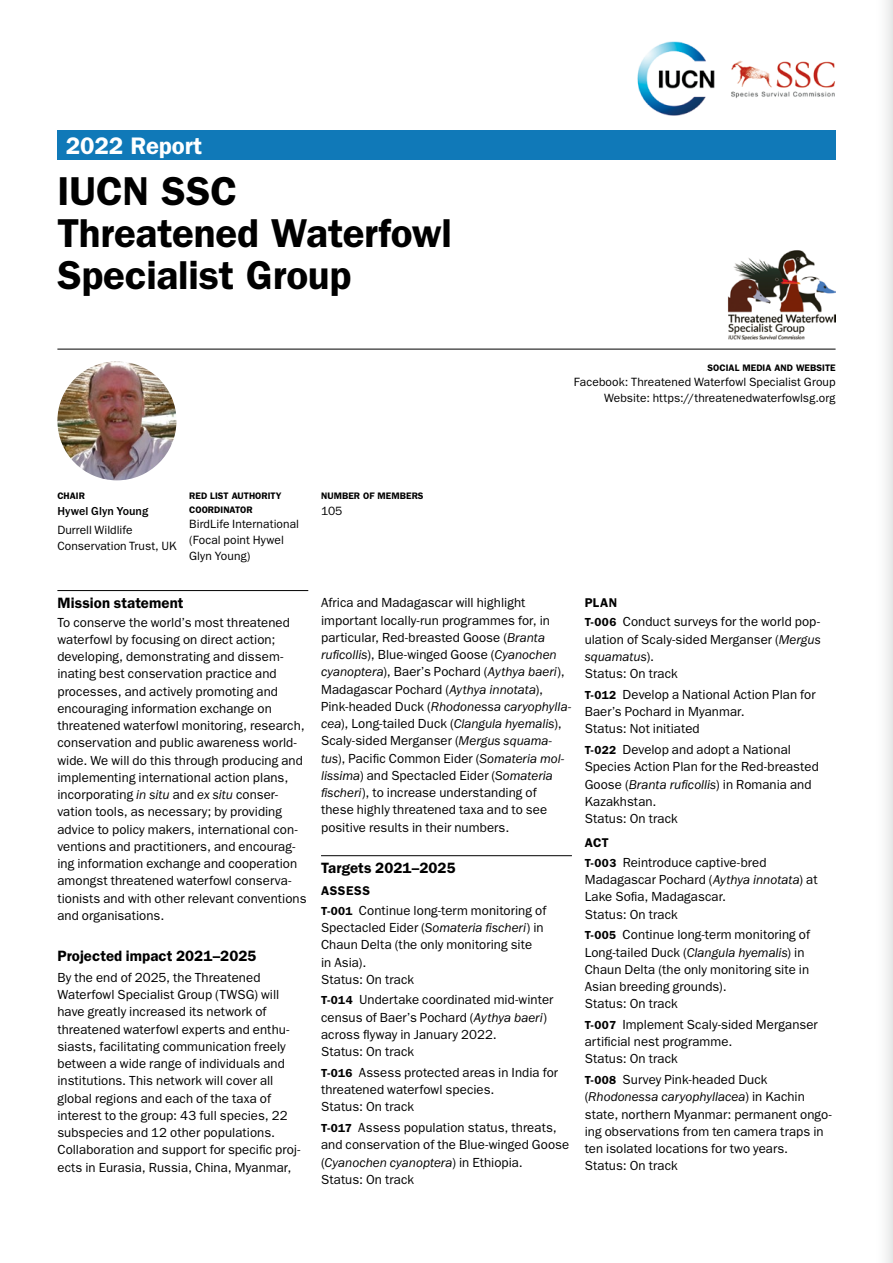
<style>
.page{position:relative;width:893px;height:1263px;background:#fff}
.page>*{position:absolute;margin:0;border:0;box-sizing:border-box;transform-origin:0 0}
.t1{font:600 40.5px/42px "ITC Franklin Gothic Std";letter-spacing:-.005em;color:#000}
.t2{font:600 24px "ITC Franklin Gothic Std";letter-spacing:-.005em;color:#fff}
.t3{font:600 15px "ITC Franklin Gothic Std";letter-spacing:.005em;color:#000}
.t4{font:13.2px/17.2px "ITC Franklin Gothic Std";letter-spacing:.005em;color:#000}
.t5{font:600 12.75px "ITC Franklin Gothic Std";letter-spacing:.035em;color:#000}
.t6{font:12px/15.8px "ITC Franklin Gothic Std";letter-spacing:.01em;color:#000}
.t7{font:500 12px "ITC Franklin Gothic Std";letter-spacing:.005em;color:#000}
.t8{font:600 9.45px/13.5px "ITC Franklin Gothic Std";letter-spacing:.005em;color:#000}
.s1{font-style:italic}
.s2{font-weight:600;font-size:11.7px}
</style>
<div class="page">
<div style="left:872px;top:0;width:21px;height:1263px;background:linear-gradient(to bottom,#f7f8f8,#f7f8f8)"></div>
<div style="left:57px;top:131px;width:779px;height:29px;background:#1079b8"></div>
<img style="left:637px;top:41px;width:198px;height:75px">
<hr style="left:57px;top:590px;width:251px;height:1px;background:#000">
<hr style="left:321px;top:855px;width:251px;height:1px;background:#000">
<hr style="left:57px;top:349px;width:779px;height:1px;background:#000">
<img style="left:57px;top:361px;width:119px;height:119px;border-radius:60px">
<img style="left:727px;top:250px;width:109px;height:90px">
<h2 class="t2" style="left:66px;top:131px;width:138px">2022 Report</h2>
<h1 class="t1" style="left:57px;top:170px;width:396px">IUCN SSC<br>Threatened Waterfowl<br>Specialist Group</h1>
<p class="t8" style="left:57px;top:489px;width:29px">CHAIR</p>
<p class="t7" style="left:57px;top:504px;width:92px">Hywel Glyn Young</p>
<p class="t6" style="left:57px;top:522px;width:121px">Durrell Wildlife<br>Conservation Trust, UK</p>
<p class="t8" style="left:189px;top:489px;width:94px">RED LIST AUTHORITY<br>COORDINATOR</p>
<p class="t6" style="left:189px;top:516px;width:111px">BirdLife International (Focal point Hywel<br>Glyn Young)</p>
<p class="t8" style="left:321px;top:489px;width:104px">NUMBER OF MEMBERS</p>
<p class="t6" style="left:321px;top:503px;width:23px">105</p>
<p class="t8" style="left:708px;top:361px;width:129px">SOCIAL MEDIA AND WEBSITE</p>
<p class="t6" style="left:574px;top:374px;width:263px;text-align:right">Facebook: Threatened Waterfowl Specialist Group<br>Website: https://threatenedwaterfowlsg.org</p>
<p class="t3" style="left:57px;top:594px;width:128px">Mission statement</p>
<p class="t4" style="left:57px;top:613px;width:251px">To conserve the world’s most threatened waterfowl by focusing on direct action; developing, demonstrating and dissem&shy;inating best conservation practice and processes, and actively promoting and encouraging information exchange on threatened waterfowl monitoring, research, conservation and public awareness world&shy;wide. We will do this through producing and implementing international action plans, incorporating <span class="s1">in situ</span> and <span class="s1">ex situ</span> conser&shy;vation tools, as necessary; by providing advice to policy makers, international con&shy;ventions and practitioners, and encourag&shy;ing information exchange and cooperation amongst threatened waterfowl conserva&shy;tionists and with other relevant conventions and organisations.</p>
<p class="t3" style="left:57px;top:947px;width:201px">Projected impact 2021–2025</p>
<p class="t4" style="left:57px;top:969px;width:244px">By the end of 2025, the Threatened Waterfowl Specialist Group (TWSG) will have greatly increased its network of threatened waterfowl experts and enthu&shy;siasts, facilitating communication freely between a wide range of individuals and institutions. This network will cover all global regions and each of the taxa of interest to the group: 43 full species, 22 subspecies and 12 other populations.<br>Collaboration and support for specific proj&shy;ects in Eurasia, Russia, China, Myanmar,</p>
<p class="t4" style="left:321px;top:594px;width:252px">Africa and Madagascar will highlight important locally-run programmes for, in particular, Red-breasted Goose (<span class="s1">Branta ruficollis</span>), Blue-winged Goose (<span class="s1">Cyanochen cyanoptera</span>), Baer’s Pochard (<span class="s1">Aythya baeri</span>), Madagascar Pochard (<span class="s1">Aythya innotata</span>), Pink-headed Duck (<span class="s1">Rhodonessa caryophylla&shy;cea</span>), Long-tailed Duck (<span class="s1">Clangula hyemalis</span>), Scaly-sided Merganser (<span class="s1">Mergus squama&shy;tus</span>), Pacific Common Eider (<span class="s1">Somateria mol&shy;lissima</span>) and Spectacled Eider (<span class="s1">Somateria fischeri</span>), to increase understanding of these highly threatened taxa and to see positive results in their numbers.</p>
<p class="t3" style="left:321px;top:859px;width:136px">Targets 2021–2025</p>
<p class="t5" style="left:321px;top:883px;width:51px">ASSESS</p>
<p class="t4" style="left:321px;top:902px;width:227px"><span class="s2">T-001</span> Continue long-term monitoring of<br>Spectacled Eider (<span class="s1">Somateria fischeri</span>) in<br>Chaun Delta (the only monitoring site<br>in Asia).<br>Status: On track</p>
<p class="t4" style="left:321px;top:991px;width:234px"><span class="s2">T-014</span> Undertake coordinated mid-winter census of Baer’s Pochard (<span class="s1">Aythya baeri</span>) across flyway in January 2022.<br>Status: On track</p>
<p class="t4" style="left:321px;top:1064px;width:239px"><span class="s2">T-016</span> Assess protected areas in India for threatened waterfowl species.<br>Status: On track</p>
<p class="t4" style="left:321px;top:1119px;width:250px"><span class="s2">T-017</span> Assess population status, threats, and conservation of the Blue-winged Goose (<span class="s1">Cyanochen cyanoptera</span>) in Ethiopia.<br>Status: On track</p>
<p class="t5" style="left:585px;top:595px;width:34px">PLAN</p>
<p class="t4" style="left:585px;top:613px;width:238px"><span class="s2">T-006</span> Conduct surveys for the world pop&shy;ulation of Scaly-sided Merganser (<span class="s1">Mergus squamatus</span>).<br>Status: On track</p>
<p class="t4" style="left:585px;top:686px;width:232px"><span class="s2">T-012</span> Develop a National Action Plan for<br>Baer’s Pochard in Myanmar.<br>Status: Not initiated</p>
<p class="t4" style="left:585px;top:741px;width:236px"><span class="s2">T-022</span> Develop and adopt a National<br>Species Action Plan for the Red-breasted<br>Goose (<span class="s1">Branta ruficollis</span>) in Romania and<br>Kazakhstan.<br>Status: On track</p>
<p class="t5" style="left:585px;top:835px;width:26px">ACT</p>
<p class="t4" style="left:585px;top:854px;width:234px"><span class="s2">T-003</span> Reintroduce captive-bred<br>Madagascar Pochard (<span class="s1">Aythya innotata</span>) at<br>Lake Sofia, Madagascar.<br>Status: On track</p>
<p class="t4" style="left:585px;top:926px;width:227px"><span class="s2">T-005</span> Continue long-term monitoring of<br>Long-tailed Duck (<span class="s1">Clangula hyemalis</span>) in<br>Chaun Delta (the only monitoring site in<br>Asian breeding grounds).<br>Status: On track</p>
<p class="t4" style="left:585px;top:1016px;width:235px"><span class="s2">T-007</span> Implement Scaly-sided Merganser artificial nest programme.<br>Status: On track</p>
<p class="t4" style="left:585px;top:1071px;width:249px"><span class="s2">T-008</span> Survey Pink-headed Duck (<span class="s1">Rhodonessa caryophyllacea</span>) in Kachin state, northern Myanmar: permanent ongo&shy;ing observations from ten camera traps in ten isolated locations for two years.<br>Status: On track</p>
</div>
